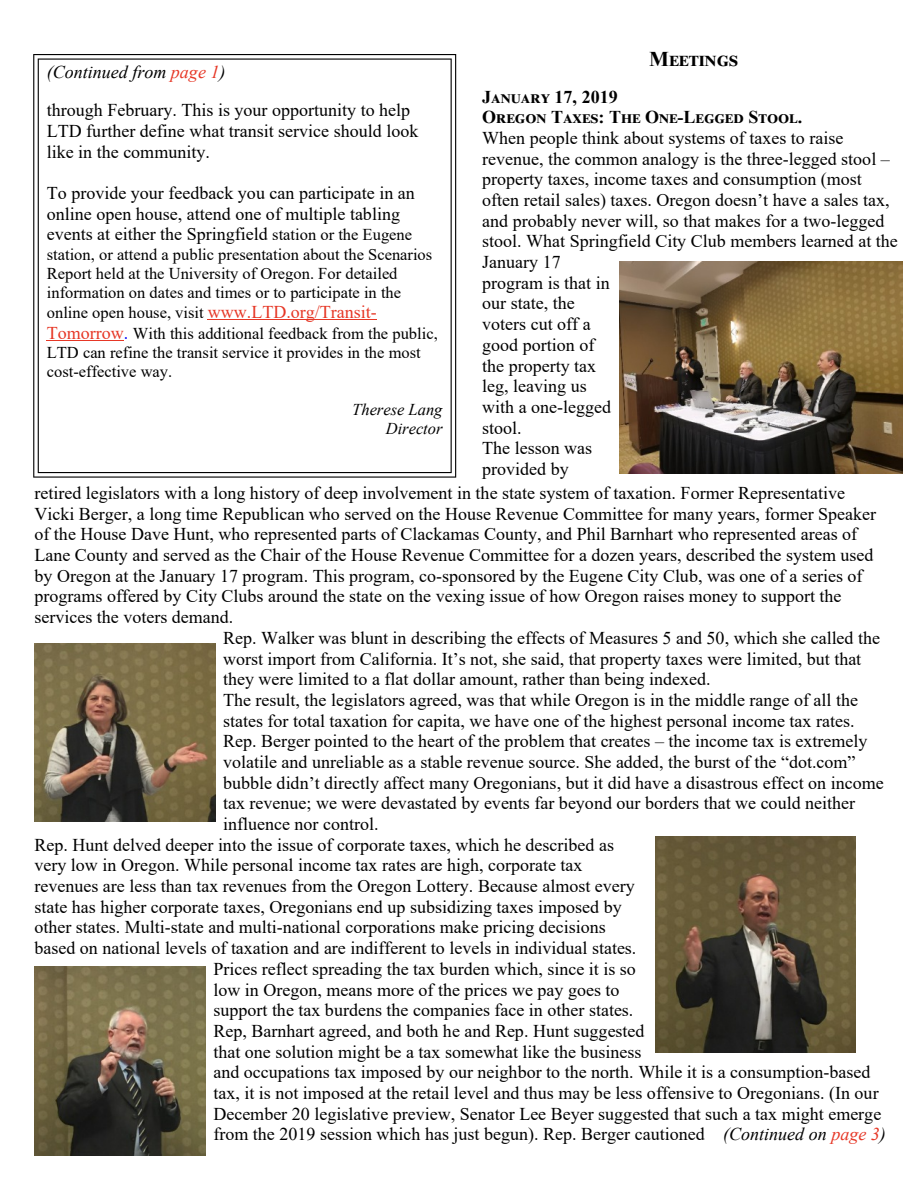
<style>
.page{position:relative;width:918px;height:1188px;background:#fff}
.page>*{position:absolute;margin:0;border:0;box-sizing:border-box;transform-origin:0 0}
.t1{font:700 21px "Times New Roman";color:#000}
.t2{font:18px/20.7px "Times New Roman";color:#000}
.t3{font:700 18px/20.7px "Times New Roman";color:#000}
.t4{font:italic 18px "Times New Roman";color:#000}
.t5{font:16.5px/19.5px "Times New Roman";color:#000}
.t6{font:italic 16.5px/18.9px "Times New Roman";color:#000;text-align:right}
.s1{font-style:italic}
.s2{font-style:italic;color:#e63726}
.s3{color:#e63726}
.s4{font-size:16.5px}
.s5{font-size:18px;color:#e63726}
.s6{font-size:18px;color:#00f}
</style>
<div class="page">
<svg style="left:33px;top:54px;width:423px;height:424px"></svg>
<hr style="left:208px;top:319px;width:169px;height:1px;background:#e63726">
<hr style="left:47px;top:340px;width:77px;height:1px;background:#e63726">
<img style="left:620px;top:262px;width:282px;height:212px">
<img style="left:34px;top:643px;width:182px;height:178px">
<img style="left:656px;top:837px;width:200px;height:216px">
<img style="left:34px;top:967px;width:172px;height:189px">
<p class="t1" style="left:649px;top:52px;width:91px">Meetings</p>
<p class="t3" style="left:482px;top:88px;width:322px">January 17, 2019<br>Oregon Taxes: The One-Legged Stool.</p>
<p class="t2" style="left:482px;top:129px;width:417px">When people think about systems of taxes to raise revenue, the common analogy is the three-legged stool – property taxes, income taxes and consumption (most often retail sales) taxes. Oregon doesn’t have a sales tax, and probably never will, so that makes for a two-legged stool. What Springfield City Club members learned at the<br>January 17<br>program is that in<br>our state, the<br>voters cut off a<br>good portion of<br>the property tax<br>leg, leaving us<br>with a one-legged<br>stool.<br>The lesson was<br>provided by</p>
<p class="t2" style="left:34px;top:484px;width:812px">retired legislators with a long history of deep involvement in the state system of taxation. Former Representative</p>
<p class="t2" style="left:34px;top:505px;width:843px">Vicki Berger, a long time Republican who served on the House Revenue Committee for many years, former Speaker</p>
<p class="t2" style="left:34px;top:526px;width:824px">of the House Dave Hunt, who represented parts of Clackamas County, and Phil Barnhart who represented areas of</p>
<p class="t2" style="left:34px;top:546px;width:841px">Lane County and served as the Chair of the House Revenue Committee for a dozen years, described the system used</p>
<p class="t2" style="left:34px;top:567px;width:830px">by Oregon at the January 17 program. This program, co-sponsored by the Eugene City Club, was one of a series of</p>
<p class="t2" style="left:34px;top:588px;width:809px">programs offered by City Clubs around the state on the vexing issue of how Oregon raises money to support the</p>
<p class="t2" style="left:34px;top:609px;width:200px">services the voters demand.</p>
<p class="t2" style="left:223px;top:629px;width:659px">Rep. Walker was blunt in describing the effects of Measures 5 and 50, which she called the</p>
<p class="t2" style="left:223px;top:650px;width:640px">worst import from California. It’s not, she said, that property taxes were limited, but that</p>
<p class="t2" style="left:223px;top:671px;width:489px">they were limited to a flat dollar amount, rather than being indexed.</p>
<p class="t2" style="left:223px;top:691px;width:637px">The result, the legislators agreed, was that while Oregon is in the middle range of all the</p>
<p class="t2" style="left:223px;top:712px;width:633px">states for total taxation for capita, we have one of the highest personal income tax rates.</p>
<p class="t2" style="left:223px;top:733px;width:646px">Rep. Berger pointed to the heart of the problem that creates – the income tax is extremely</p>
<p class="t2" style="left:223px;top:753px;width:634px">volatile and unreliable as a stable revenue source. She added, the burst of the “dot.com”</p>
<p class="t2" style="left:223px;top:774px;width:662px">bubble didn’t directly affect many Oregonians, but it did have a disastrous effect on income</p>
<p class="t2" style="left:223px;top:795px;width:634px">tax revenue; we were devastated by events far beyond our borders that we could neither</p>
<p class="t2" style="left:223px;top:815px;width:157px">influence nor control.</p>
<p class="t2" style="left:34px;top:836px;width:581px">Rep. Hunt delved deeper into the issue of corporate taxes, which he described as</p>
<p class="t2" style="left:34px;top:857px;width:550px">very low in Oregon. While personal income tax rates are high, corporate tax</p>
<p class="t2" style="left:34px;top:877px;width:602px">revenues are less than tax revenues from the Oregon Lottery. Because almost every</p>
<p class="t2" style="left:34px;top:898px;width:589px">state has higher corporate taxes, Oregonians end up subsidizing taxes imposed by</p>
<p class="t2" style="left:34px;top:919px;width:573px">other states. Multi-state and multi-national corporations make pricing decisions</p>
<p class="t2" style="left:34px;top:940px;width:604px">based on national levels of taxation and are indifferent to levels in individual states.</p>
<p class="t2" style="left:213px;top:960px;width:424px">Prices reflect spreading the tax burden which, since it is so</p>
<p class="t2" style="left:213px;top:981px;width:408px">low in Oregon, means more of the prices we pay goes to</p>
<p class="t2" style="left:213px;top:1002px;width:422px">support the tax burdens the companies face in other states.</p>
<p class="t2" style="left:213px;top:1022px;width:433px">Rep, Barnhart agreed, and both he and Rep. Hunt suggested</p>
<p class="t2" style="left:213px;top:1043px;width:430px">that one solution might be a tax somewhat like the business</p>
<p class="t2" style="left:213px;top:1064px;width:658px">and occupations tax imposed by our neighbor to the north. While it is a consumption-based</p>
<p class="t2" style="left:213px;top:1084px;width:667px">tax, it is not imposed at the retail level and thus may be less offensive to Oregonians. (In our</p>
<p class="t2" style="left:213px;top:1105px;width:669px">December 20 legislative preview, Senator Lee Beyer suggested that such a tax might emerge</p>
<p class="t2" style="left:213px;top:1126px;width:674px">from the 2019 session which has just begun). Rep. Berger cautioned <span class="s1">(Continued on</span> <span class="s2">page 3</span><span class="s1">)</span></p>
<p class="t4" style="left:47px;top:65px;width:180px">(Continued from <span class="s3">page 1</span>)</p>
<p class="t2" style="left:47px;top:102px;width:373px">through February. This is your opportunity to help<br>LTD further define what transit service should look like in the community.</p>
<p class="t2" style="left:47px;top:184px;width:370px">To provide your feedback you can participate in an online open house, attend one of multiple tabling events at either the Springfield <span class="s4">station or the Eugene</span></p>
<p class="t5" style="left:47px;top:246px;width:392px">station, or attend a public presentation about the Scenarios Report held at the University of Oregon. For detailed information on dates and times or to participate in the online open house, visit <span class="s5">www.LTD.org/Transit-Tomorrow</span><span class="s6">.</span> With this additional feedback from the public, LTD can refine the transit service it provides in the most cost-effective way.</p>
<p class="t6" style="left:352px;top:401px;width:92px">Therese Lang<br>Director</p>
</div>
